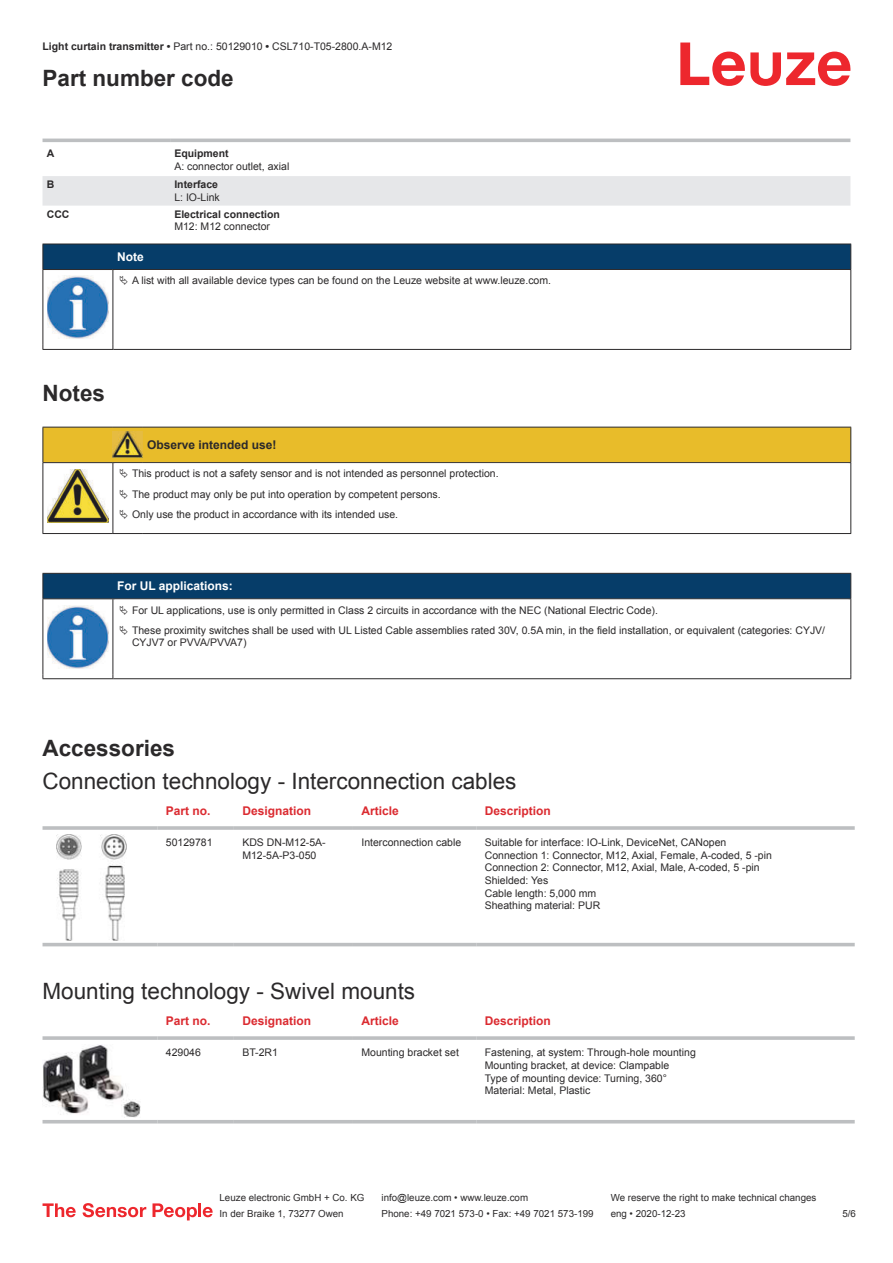
<style>
.page{position:relative;width:893px;height:1263px;background:#fff}
.page>*{position:absolute;margin:0;border:0;box-sizing:border-box;transform-origin:0 0}
.t1{font:22.5px "Arial";color:#2b292a}
.t2{font:700 22.5px "Arial";color:#2b292a}
.t3{font:700 12px "Arial";color:#db2a30}
.t4{font:700 12px "Arial";color:#fff}
.t5{font:700 12px "Arial";color:#2b292a}
.t6{font:10.5px/12.6px "Arial";color:#2b292a}
.t7{font:700 10.5px "Arial";color:#2b292a}
.t8{font:9.75px "Arial";color:#2b292a}
.s1{font-weight:700}
</style>
<div class="page">
<svg style="left:680px;top:43px;width:170px;height:43px"></svg>
<svg style="left:43px;top:138px;width:807px;height:1px"></svg>
<div style="left:43px;top:176px;width:807px;height:30px;background:#e6e7e9"></div>
<hr style="left:43px;top:139px;width:127px;height:3px;background:#bdbfc1">
<hr style="left:170px;top:139px;width:680px;height:3px;background:#bdbfc1">
<svg style="left:43px;top:842px;width:812px;height:105px"></svg>
<hr style="left:43px;top:826px;width:114px;height:4px;background:#c3c5c7">
<svg style="left:157px;top:826px;width:77px;height:4px"></svg>
<hr style="left:234px;top:826px;width:119px;height:4px;background:#c4c6c7">
<hr style="left:353px;top:826px;width:123px;height:4px;background:#c3c5c7">
<svg style="left:476px;top:826px;width:379px;height:4px;background:#c3c5c7"></svg>
<hr style="left:43px;top:943px;width:114px;height:3px;background:#bdbfc1">
<hr style="left:157px;top:943px;width:77px;height:3px;background:#bdbfc1">
<hr style="left:234px;top:943px;width:119px;height:3px;background:#bdbfc1">
<hr style="left:353px;top:943px;width:123px;height:3px;background:#bdbfc1">
<hr style="left:476px;top:943px;width:379px;height:3px;background:#bdbfc1">
<img style="left:56px;top:834px;width:70px;height:106px">
<svg style="left:43px;top:1106px;width:812px;height:18px"></svg>
<svg style="left:43px;top:1036px;width:114px;height:4px"></svg>
<hr style="left:157px;top:1036px;width:77px;height:4px;background:#c5c7c9">
<svg style="left:234px;top:1036px;width:119px;height:4px"></svg>
<svg style="left:353px;top:1036px;width:123px;height:4px"></svg>
<hr style="left:476px;top:1036px;width:379px;height:4px;background:#c5c7c9">
<hr style="left:43px;top:1120px;width:114px;height:3px;background:#bdbfc1">
<hr style="left:157px;top:1120px;width:77px;height:3px;background:#bdbfc1">
<hr style="left:234px;top:1120px;width:119px;height:3px;background:#bdbfc1">
<hr style="left:353px;top:1120px;width:123px;height:3px;background:#bdbfc1">
<hr style="left:476px;top:1120px;width:379px;height:3px;background:#bdbfc1">
<img style="left:43px;top:1045px;width:97px;height:72px">
<svg style="left:43px;top:1203px;width:33px;height:14px"></svg>
<svg style="left:83px;top:1203px;width:63px;height:14px"></svg>
<svg style="left:153px;top:1203px;width:44px;height:17px"></svg>
<hr style="left:198px;top:1203px;width:3px;height:14px;background:#ed272d">
<svg style="left:203px;top:1207px;width:10px;height:10px"></svg>
<svg style="left:44px;top:270px;width:806px;height:79px"></svg>
<hr style="left:43px;top:269px;width:70px;height:1px;background:#2b292a">
<div style="left:43px;top:244px;width:808px;height:25px;background:#063d69"></div>
<hr style="left:113px;top:269px;width:738px;height:1px;background:#2b292a">
<hr style="left:43px;top:270px;width:1px;height:75px;background:#2b292a">
<hr style="left:113px;top:270px;width:1px;height:75px;background:#2b292a">
<hr style="left:850px;top:270px;width:1px;height:75px;background:#2b292a">
<hr style="left:43px;top:349px;width:70px;height:1px;background:#2b292a">
<hr style="left:113px;top:349px;width:738px;height:1px;background:#2b292a">
<img style="left:47px;top:276px;width:61px;height:63px">
<div style="left:115px;top:270px;width:734px;height:21px;background:#fff"></div>
<hr style="left:43px;top:533px;width:70px;height:1px;background:#2b292a">
<hr style="left:113px;top:533px;width:30px;height:1px;background:#2b292a">
<hr style="left:143px;top:533px;width:708px;height:1px;background:#2b292a">
<hr style="left:43px;top:599px;width:1px;height:75px;background:#2b292a">
<hr style="left:113px;top:599px;width:1px;height:75px;background:#2b292a">
<hr style="left:850px;top:599px;width:1px;height:75px;background:#2b292a">
<hr style="left:43px;top:678px;width:70px;height:1px;background:#2b292a">
<hr style="left:113px;top:678px;width:738px;height:1px;background:#2b292a">
<img style="left:47px;top:653px;width:58px;height:15px">
<svg style="left:43px;top:427px;width:808px;height:106px"></svg>
<svg style="left:43px;top:573px;width:808px;height:80px"></svg>
<p class="t6" style="left:43px;top:41px;width:351px"><span class="s1">Light curtain transmitter •</span> Part no.: 50129010 <span class="s1">•</span> CSL710-T05-2800.A-M12</p>
<h1 class="t2" style="left:43px;top:70px;width:193px">Part number code</h1>
<p class="t7" style="left:47px;top:149px;width:9px">A</p>
<p class="t7" style="left:174px;top:149px;width:56px">Equipment</p>
<p class="t6" style="left:174px;top:161px;width:116px">A: connector outlet, axial</p>
<p class="t7" style="left:47px;top:181px;width:9px">B</p>
<p class="t7" style="left:174px;top:181px;width:45px">Interface</p>
<p class="t6" style="left:174px;top:192px;width:47px">L: IO-Link</p>
<p class="t7" style="left:47px;top:210px;width:24px">CCC</p>
<p class="t7" style="left:174px;top:210px;width:107px">Electrical connection</p>
<p class="t6" style="left:174px;top:221px;width:97px">M12: M12 connector</p>
<p class="t4" style="left:117px;top:252px;width:28px">Note</p>
<p class="t6" style="left:132px;top:275px;width:421px">A list with all available device types can be found on the Leuze website at www.leuze.com.</p>
<h1 class="t2" style="left:43px;top:384px;width:64px">Notes</h1>
<p class="t5" style="left:147px;top:440px;width:131px">Observe intended use!</p>
<p class="t6" style="left:132px;top:464px;width:368px;line-height:20.2px">This product is not a safety sensor and is not intended as personnel protection.<br>The product may only be put into operation by competent persons.<br>Only use the product in accordance with its intended use.</p>
<p class="t4" style="left:117px;top:581px;width:117px">For UL applications:</p>
<p class="t6" style="left:132px;top:601px;width:695px;line-height:20.2px">For UL applications, use is only permitted in Class 2 circuits in accordance with the NEC (National Electric Code).<br>These proximity switches shall be used with UL Listed Cable assemblies rated 30V, 0.5A min, in the field installation, or equivalent (categories: CYJV/</p>
<p class="t6" style="left:132px;top:637px;width:116px">CYJV7 or PVVA/PVVA7)</p>
<h1 class="t2" style="left:43px;top:739px;width:134px">Accessories</h1>
<h1 class="t1" style="left:43px;top:773px;width:475px">Connection technology - Interconnection cables</h1>
<p class="t3" style="left:166px;top:807px;width:46px">Part no.</p>
<p class="t3" style="left:242px;top:807px;width:70px">Designation</p>
<p class="t3" style="left:361px;top:807px;width:39px">Article</p>
<p class="t3" style="left:485px;top:807px;width:68px">Description</p>
<p class="t6" style="left:166px;top:837px;width:48px">50129781</p>
<p class="t6" style="left:242px;top:837px;width:85px">KDS DN-M12-5A-<br>M12-5A-P3-050</p>
<p class="t6" style="left:361px;top:837px;width:101px">Interconnection cable</p>
<p class="t6" style="left:485px;top:837px;width:289px">Suitable for interface: IO-Link, DeviceNet, CANopen Connection 1: Connector, M12, Axial, Female, A-coded, 5 -pin Connection 2: Connector, M12, Axial, Male, A-coded, 5 -pin Shielded: Yes<br>Cable length: 5,000 mm<br>Sheathing material: PUR</p>
<h1 class="t1" style="left:43px;top:983px;width:374px">Mounting technology - Swivel mounts</h1>
<p class="t3" style="left:166px;top:1017px;width:46px">Part no.</p>
<p class="t3" style="left:242px;top:1017px;width:70px">Designation</p>
<p class="t3" style="left:361px;top:1017px;width:39px">Article</p>
<p class="t3" style="left:485px;top:1017px;width:68px">Description</p>
<p class="t6" style="left:166px;top:1047px;width:37px">429046</p>
<p class="t6" style="left:242px;top:1047px;width:37px">BT-2R1</p>
<p class="t6" style="left:361px;top:1047px;width:99px">Mounting bracket set</p>
<p class="t6" style="left:485px;top:1047px;width:213px">Fastening, at system: Through-hole mounting Mounting bracket, at device: Clampable<br>Type of mounting device: Turning, 360° Material: Metal, Plastic</p>
<p class="t8" style="left:220px;top:1194px;width:146px">Leuze electronic GmbH + Co. KG</p>
<p class="t8" style="left:381px;top:1194px;width:148px">info@leuze.com • www.leuze.com</p>
<p class="t8" style="left:611px;top:1194px;width:207px">We reserve the right to make technical changes</p>
<p class="t8" style="left:220px;top:1210px;width:126px">In der Braike 1, 73277 Owen</p>
<p class="t8" style="left:381px;top:1210px;width:214px">Phone: +49 7021 573-0 • Fax: +49 7021 573-199</p>
<p class="t8" style="left:611px;top:1210px;width:76px">eng • 2020-12-23</p>
<p class="t8" style="left:842px;top:1210px;width:15px">5 /6</p>
</div>
